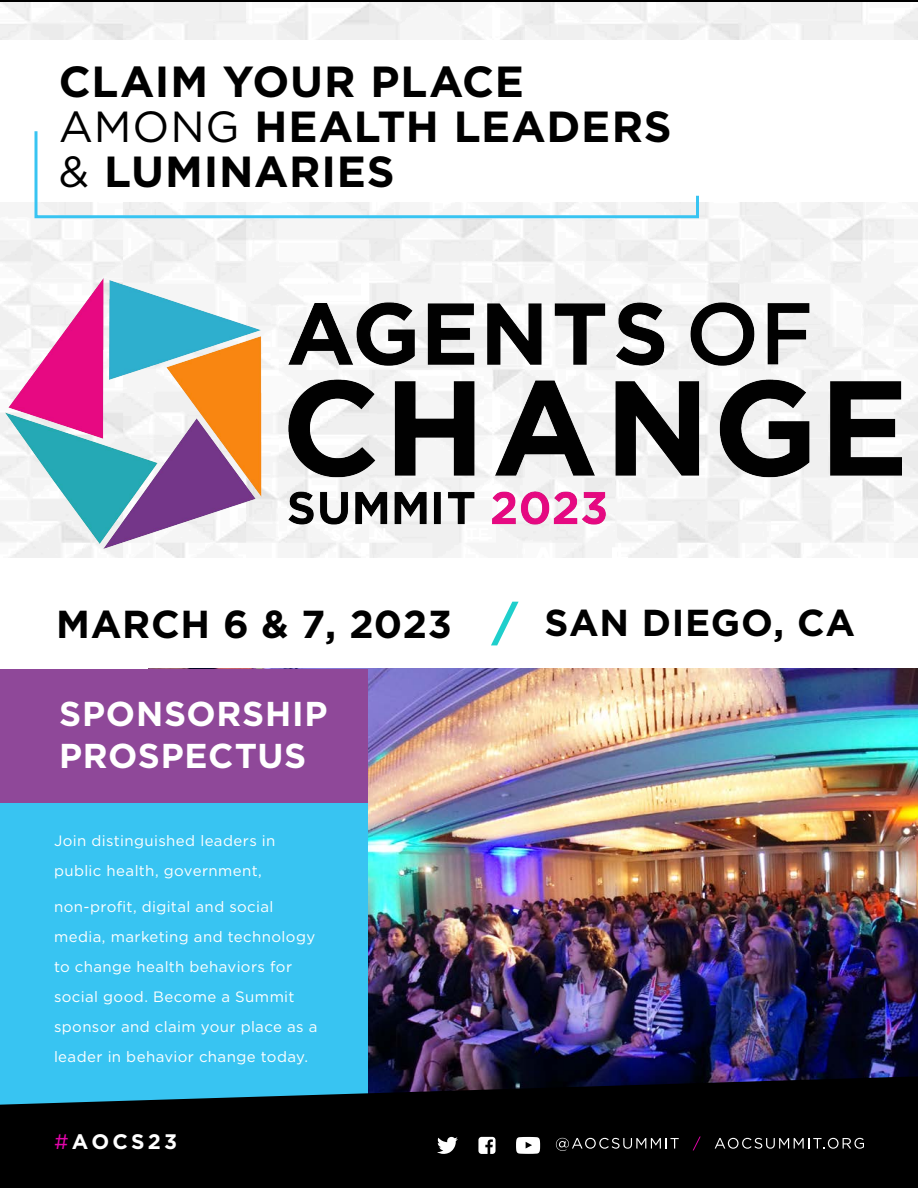
<style>
.page{position:relative;width:918px;height:1188px;background:#fff}
.page>*{position:absolute;margin:0;border:0;box-sizing:border-box;transform-origin:0 0}
.Body_Centered{font:700 43.5px/45px "Gotham HTF";letter-spacing:.02em;color:#000}
.Body_Centered-2{font:700 39px "Gotham HTF";letter-spacing:.02em;color:#000}
.t1{font:700 37.5px "Gotham HTF";letter-spacing:.02em;color:#000}
.t2{font:700 34.5px/42px "Gotham HTF";letter-spacing:.02em;color:#fff}
.t3{font:700 21px "Gotham HTF";letter-spacing:.15em;color:#fff}
.Body_Centered-3{font:15px/30px "Gotham HTF";letter-spacing:.025em;color:#fff}
.s1{font-weight:400}
.s2{font-weight:400;color:#e305ab}
.s3{font-style:inherit}
</style>
<div class="page">
<svg style="left:491px;top:602px;width:28px;height:43px"></svg>
<svg style="left:33px;top:131px;width:667px;height:89px"></svg>
<img style="left:368px;top:669px;width:550px;height:407px">
<div style="left:0;top:669px;width:368px;height:468px;background:#38c4f2"></div>
<div style="left:0;top:669px;width:368px;height:133px;background:#8f4899"></div>
<svg style="left:0;top:1076px;width:918px;height:112px;background:#061218"></svg>
<svg style="left:437px;top:1137px;width:21px;height:17px"></svg>
<svg style="left:478px;top:1137px;width:18px;height:17px"></svg>
<svg style="left:516px;top:1137px;width:24px;height:17px"></svg>
<svg style="left:556px;top:1138px;width:123px;height:13px;background:#313131"></svg>
<svg style="left:693px;top:1137px;width:8px;height:13px"></svg>
<svg style="left:715px;top:1138px;width:149px;height:11px;background:#3b3b3b"></svg>
<img style="left:5px;top:278px;width:897px;height:271px">
<p class="Body_Centered" style="left:59px;top:58px;width:614px">CLAIM YOUR PLACE<br><span class="s1">AMONG</span> HEALTH LEADERS <span class="s1">&amp;</span> LUMINARIES</p>
<p class="Body_Centered-2" style="left:56px;top:602px;width:397px">MARCH 6 &amp; 7, 2023</p>
<h3 class="t2" style="left:59px;top:692px;width:270px">SPONSORSHIP<br>PROSPECTUS</h3>
<p class="Body_Centered-3" style="left:54px;top:826px;width:223px">Join distinguished leaders in public health, government,</p>
<p class="Body_Centered-3" style="left:54px;top:892px;width:265px">non-profit, digital and social media, marketing and technology to change health behaviors for social good. Become a Summit sponsor and claim your place as a leader in behavior change today.</p>
<p class="t3" style="left:54px;top:1130px;width:125px"><span class="s2">#</span>AOCS2<span class="s3">3</span></p>
<h3 class="t1" style="left:545px;top:601px;width:312px">SAN DIEGO, CA</h3>
</div>
